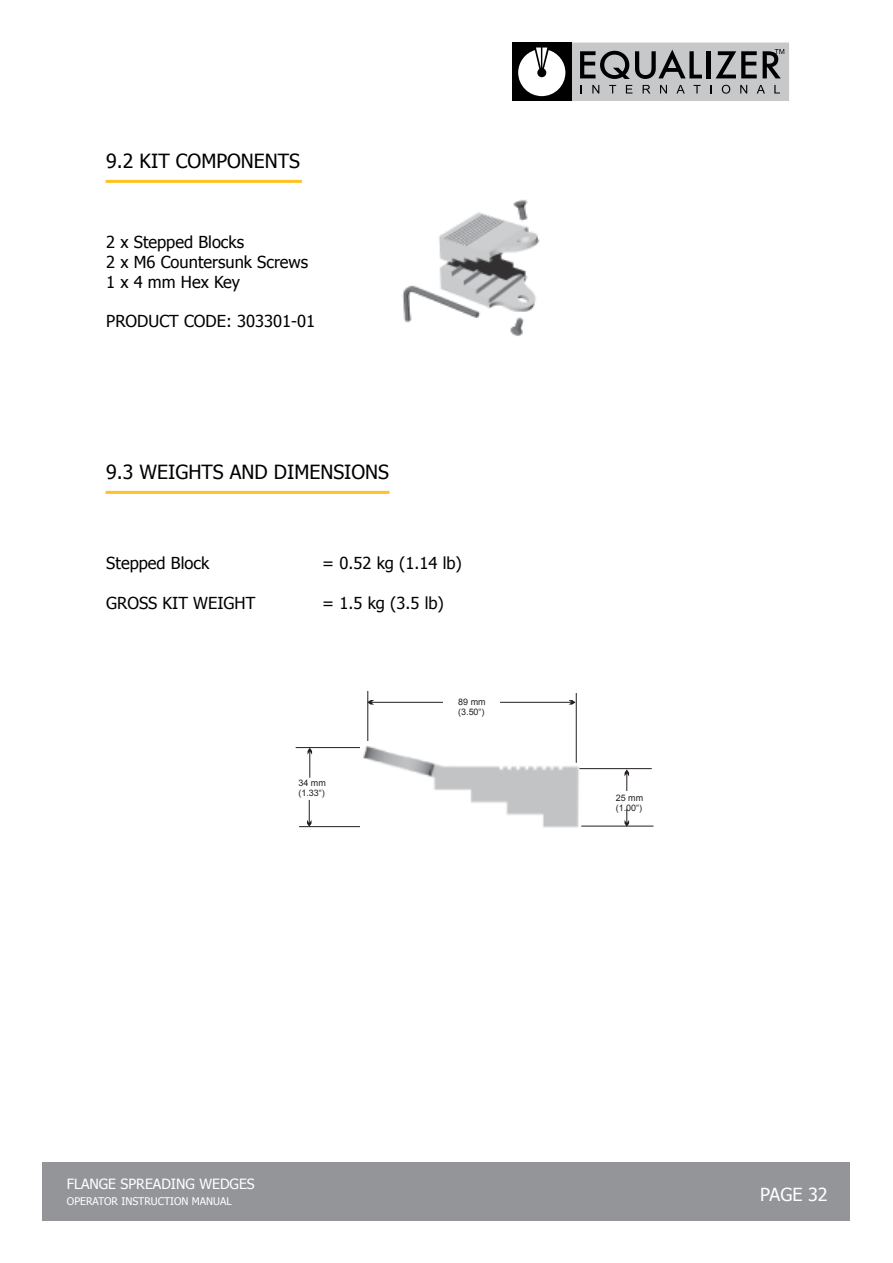
<style>
.page{position:relative;width:893px;height:1263px;background:#fff}
.page>*{position:absolute;margin:0;border:0;box-sizing:border-box;transform-origin:0 0}
.t1{font:19.5px "Tahoma";color:#000}
.t2{font:18px "Tahoma";color:#fff}
.t3{font:16.5px/19.8px "Tahoma";color:#000}
.t4{font:14.1px "Tahoma";color:#fff}
.t5{font:10.5px "Tahoma";color:#fff}
.t6{font:9px/10.1px "Arial";color:#231f20}
</style>
<div class="page">
<div style="left:43px;top:1162px;width:807px;height:58px;background:#939598"></div>
<div style="left:572px;top:43px;width:217px;height:58px;background:#c7c8ca"></div>
<div style="left:512px;top:43px;width:60px;height:58px;background:#000"></div>
<svg style="left:592px;top:85px;width:7px;height:9px"></svg>
<svg style="left:609px;top:85px;width:7px;height:9px"></svg>
<svg style="left:626px;top:85px;width:6px;height:9px"></svg>
<svg style="left:643px;top:85px;width:7px;height:9px"></svg>
<svg style="left:660px;top:85px;width:7px;height:9px"></svg>
<svg style="left:676px;top:85px;width:9px;height:9px"></svg>
<svg style="left:693px;top:85px;width:7px;height:9px"></svg>
<svg style="left:710px;top:85px;width:2px;height:9px"></svg>
<svg style="left:722px;top:85px;width:8px;height:9px"></svg>
<svg style="left:740px;top:85px;width:7px;height:9px"></svg>
<svg style="left:757px;top:85px;width:8px;height:9px"></svg>
<svg style="left:774px;top:85px;width:6px;height:9px"></svg>
<svg style="left:580px;top:50px;width:122px;height:29px"></svg>
<div style="left:706px;top:51px;width:5px;height:27px;background:#000"></div>
<svg style="left:716px;top:51px;width:41px;height:27px"></svg>
<svg style="left:518px;top:48px;width:47px;height:48px"></svg>
<svg style="left:763px;top:49px;width:21px;height:29px"></svg>
<hr style="left:106px;top:180px;width:196px;height:3px;background:#ffc222">
<hr style="left:106px;top:491px;width:283px;height:3px;background:#ffc222">
<img style="left:402px;top:199px;width:138px;height:137px">
<hr style="left:296px;top:747px;width:72px;height:1px;background:#231f20">
<hr style="left:299px;top:826px;width:240px;height:1px;background:#231f20">
<svg style="left:308px;top:747px;width:4px;height:31px"></svg>
<svg style="left:307px;top:800px;width:4px;height:27px"></svg>
<img style="left:360px;top:699px;width:243px;height:129px">
<svg style="left:367px;top:700px;width:7px;height:4px"></svg>
<hr style="left:371px;top:702px;width:72px;height:1px;background:#231f20">
<hr style="left:368px;top:691px;width:1px;height:50px;background:#231f20">
<svg style="left:569px;top:700px;width:7px;height:4px"></svg>
<hr style="left:500px;top:702px;width:72px;height:1px;background:#231f20">
<hr style="left:579px;top:768px;width:73px;height:1px;background:#231f20">
<hr style="left:576px;top:693px;width:1px;height:70px;background:#231f20">
<hr style="left:581px;top:826px;width:72px;height:1px;background:#231f20">
<svg style="left:624px;top:769px;width:5px;height:22px"></svg>
<svg style="left:624px;top:809px;width:5px;height:18px"></svg>
<p class="t1" style="left:106px;top:148px;width:195px">9.2 KIT COMPONENTS</p>
<p class="t3" style="left:106px;top:232px;width:203px">2 x Stepped Blocks<br>2 x M6 Countersunk Screws<br>1 x 4 mm Hex Key</p>
<p class="t3" style="left:106px;top:311px;width:210px">PRODUCT CODE: 303301-01</p>
<p class="t1" style="left:106px;top:459px;width:284px">9.3 WEIGHTS AND DIMENSIONS</p>
<p class="t3" style="left:106px;top:552px;width:104px">Stepped Block</p>
<p class="t3" style="left:322px;top:552px;width:141px">= 0.52 kg (1.14 lb)</p>
<p class="t3" style="left:106px;top:592px;width:151px">GROSS KIT WEIGHT</p>
<p class="t3" style="left:322px;top:592px;width:123px">= 1.5 kg (3.5 lb)</p>
<p class="t6" style="left:298px;top:778px;width:29px">34 mm (1.33“)</p>
<p class="t6" style="left:458px;top:697px;width:29px">89 mm (3.50“)</p>
<p class="t6" style="left:616px;top:793px;width:29px">25 mm (1.00“)</p>
<p class="t4" style="left:67px;top:1174px;width:189px">FLANGE SPREADING WEDGES</p>
<p class="t5" style="left:67px;top:1194px;width:166px">OPERATOR INSTRUCTION MANUAL</p>
<p class="t2" style="left:760px;top:1182px;width:69px">PAGE 32</p>
</div>
